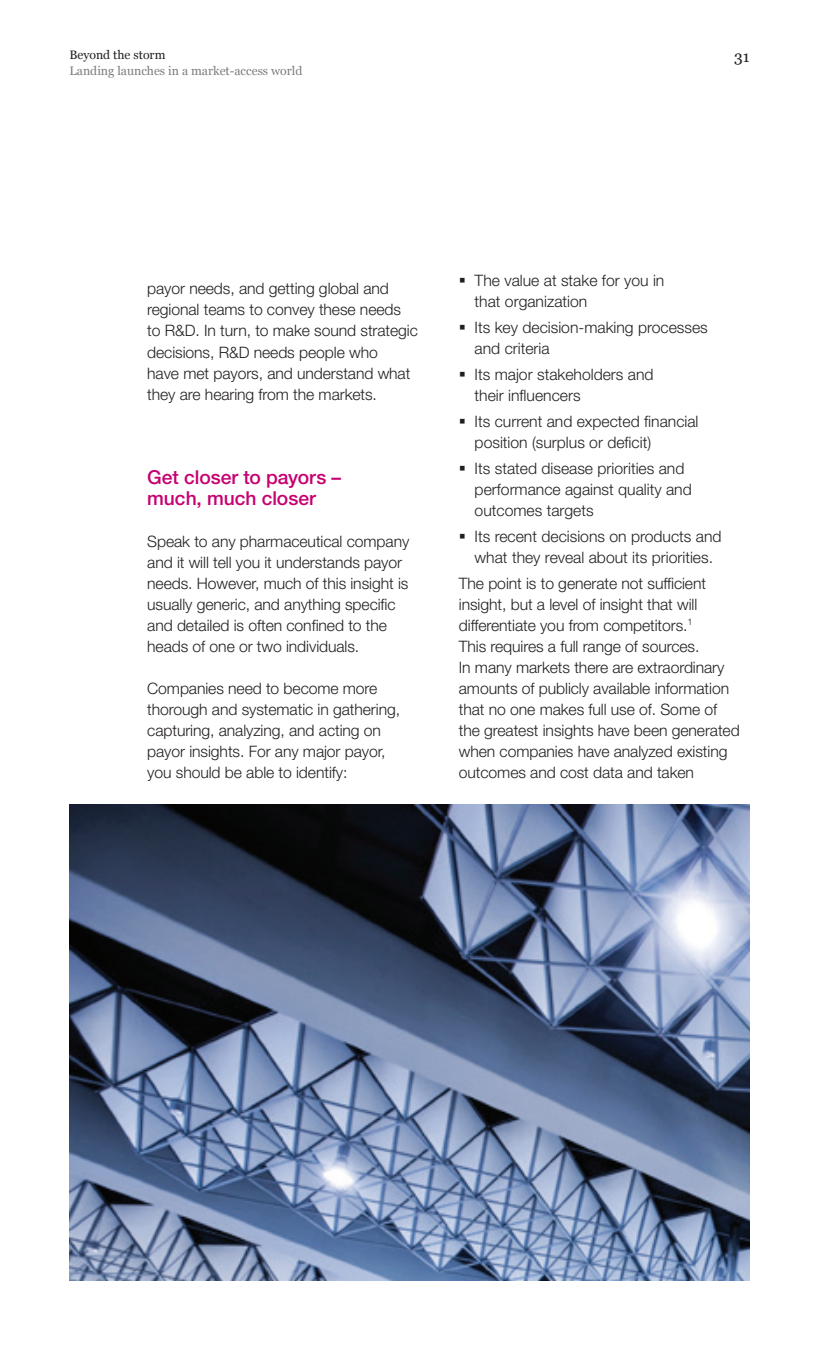
<style>
.page{position:relative;width:819px;height:1350px;background:#fff}
.page>*{position:absolute;margin:0;border:0;box-sizing:border-box;transform-origin:0 0}
.t1{font:500 19.25px/21px "Helvetica Neue LT Std";letter-spacing:-.005em;color:#c60170}
.t2{font:300 15.75px/21px "Helvetica Neue LT Std";letter-spacing:-.005em;color:#231f20}
.t3{font:15.75px "Georgia";color:#231f20}
.t4{font:12.25px "Georgia";color:#7a7c7f}
.t5{font:12.25px "Georgia";color:#231f20}
</style>
<div class="page">
<img style="left:69px;top:804px;width:680px;height:476px">
<p class="t5" style="left:69px;top:48px;width:97px">Beyond the storm</p>
<p class="t3" style="left:734px;top:47px;width:17px">31</p>
<p class="t4" style="left:69px;top:63px;width:234px">Landing launches in a market-access world</p>
<p class="t2" style="left:147px;top:278px;width:272px">payor needs, and getting global and regional teams to convey these needs to R&amp;D. In turn, to make sound strategic decisions, R&amp;D needs people who<br>have met payors, and understand what they are hearing from the markets.</p>
<p class="t1" style="left:147px;top:466px;width:195px">Get closer to payors – much, much closer</p>
<p class="t2" style="left:147px;top:530px;width:263px">Speak to any pharmaceutical company and it will tell you it understands payor needs. However, much of this insight is usually generic, and anything specific and detailed is often confined to the heads of one or two individuals.</p>
<p class="t2" style="left:147px;top:677px;width:254px">Companies need to become more thorough and systematic in gathering, capturing, analyzing, and acting on payor insights. For any major payor, you should be able to identify:</p>
<p class="t2" style="left:474px;top:269px;width:191px">The value at stake for you in that organization</p>
<p class="t2" style="left:474px;top:316px;width:235px">Its key decision-making processes and criteria</p>
<p class="t2" style="left:474px;top:363px;width:180px">Its major stakeholders and their influencers</p>
<p class="t2" style="left:474px;top:410px;width:225px">Its current and expected financial position (surplus or deficit)</p>
<p class="t2" style="left:474px;top:457px;width:219px">Its stated disease priorities and performance against quality and outcomes targets</p>
<p class="t2" style="left:474px;top:525px;width:248px">Its recent decisions on products and what they reveal about its priorities.</p>
<p class="t2" style="left:459px;top:572px;width:282px">The point is to generate not sufficient insight, but a level of insight that will differentiate you from competitors.<sup>1<br></sup>This requires a full range of sources.<br>In many markets there are extraordinary amounts of publicly available information that no one makes full use of. Some of the greatest insights have been generated when companies have analyzed existing outcomes and cost data and taken</p>
</div>
